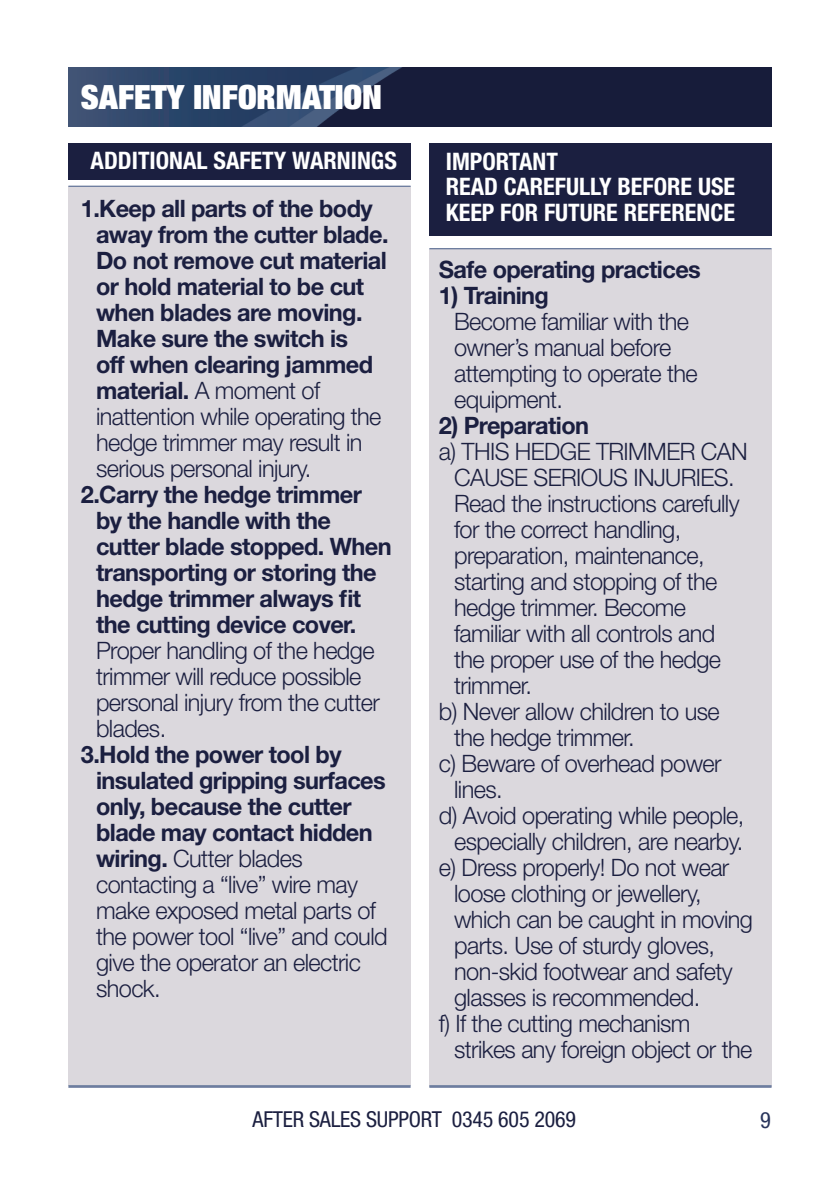
<style>
.page{position:relative;width:840px;height:1191px;background:#fff}
.page>*{position:absolute;margin:0;border:0;box-sizing:border-box;transform-origin:0 0}
.t1{font:900 expanded 33.6px "Helvetica Neue";color:#fff}
.t2{font:700 condensed 24.2px/25.4px "Helvetica Neue";color:#fff}
.t3{font:300 24px/26px "Helvetica Neue LT Std";letter-spacing:-.025em;color:#1b1f40}
.t4{font:700 24px/26px "Helvetica Neue LT Std";letter-spacing:-.025em;color:#1b1f40}
.t5{font:condensed 22.4px "Helvetica Neue LT Std";color:#28345b}
.t6{font:condensed 22px "Helvetica Neue LT Std";letter-spacing:-.01em;color:#1b1f40}
.s1{font-weight:300}
.s2{font-weight:700}
</style>
<div class="page">
<img style="left:68px;top:68px;width:703px;height:59px">
<div style="left:429px;top:143px;width:342px;height:92px;background:#1b1f40"></div>
<div style="left:429px;top:249px;width:342px;height:837px;background:#dbd8dd"></div>
<hr style="left:429px;top:248px;width:342px;height:1px;background:#6d7d9f">
<hr style="left:429px;top:1085px;width:342px;height:2px;background:#6d7d9f">
<div style="left:68px;top:186px;width:342px;height:900px;background:#dbd8dd"></div>
<hr style="left:68px;top:186px;width:342px;height:1px;background:#6d7d9f">
<hr style="left:68px;top:1085px;width:342px;height:2px;background:#6d7d9f">
<div style="left:68px;top:143px;width:342px;height:36px;background:#1b1f40"></div>
<h1 class="t1" style="left:81px;top:76px;width:302px">SAFETY INFORMATION</h1>
<p class="t2" style="left:91px;top:147px;width:307px">ADDITIONAL SAFETY WARNINGS</p>
<p class="t4" style="left:96px;top:195px;width:294px;text-indent:-15px">1.Keep all parts of the body away from the cutter blade.<br>Do not remove cut material or hold material to be cut when blades are moving.<br>Make sure the switch is<br>off when clearing jammed material. <span class="s1">A moment of inattention while operating the hedge trimmer may result in serious personal injury.</span></p>
<p class="t4" style="left:96px;top:481px;width:297px;text-indent:-15px">2.Carry the hedge trimmer by the handle with the cutter blade stopped. When transporting or storing the hedge trimmer always fit the cutting device cover.</p>
<p class="t3" style="left:96px;top:637px;width:285px">Proper handling of the hedge trimmer will reduce possible personal injury from the cutter blades.</p>
<p class="t3" style="left:96px;top:741px;width:293px;text-indent:-15px"><span class="s2">3.Hold the power tool by insulated gripping surfaces only, because the cutter blade may contact hidden wiring.</span> Cutter blades contacting a “live” wire may make exposed metal parts of the power tool “live” and could give the operator an electric shock.</p>
<p class="t2" style="left:445px;top:148px;width:291px">IMPORTANT<br>READ CAREFULLY BEFORE USE<br>KEEP FOR FUTURE REFERENCE</p>
<p class="t4" style="left:438px;top:256px;width:263px">Safe operating practices</p>
<p class="t4" style="left:438px;top:282px;width:111px">1) Training</p>
<p class="t3" style="left:454px;top:308px;width:245px">Become familiar with the owner’s manual before attempting to operate the equipment.</p>
<p class="t4" style="left:438px;top:412px;width:152px">2) Preparation</p>
<p class="t3" style="left:438px;top:438px;width:310px">a) THIS HEDGE TRIMMER CAN</p>
<p class="t3" style="left:454px;top:464px;width:282px">CAUSE SERIOUS INJURIES.</p>
<p class="t3" style="left:454px;top:490px;width:287px">Read the instructions carefully</p>
<p class="t3" style="left:454px;top:516px;width:228px">for the correct handling,</p>
<p class="t3" style="left:454px;top:542px;width:252px">preparation, maintenance,</p>
<p class="t3" style="left:454px;top:568px;width:264px">starting and stopping of the</p>
<p class="t3" style="left:454px;top:594px;width:233px">hedge trimmer. Become</p>
<p class="t3" style="left:454px;top:620px;width:262px">familiar with all controls and</p>
<p class="t3" style="left:454px;top:646px;width:268px">the proper use of the hedge</p>
<p class="t3" style="left:454px;top:672px;width:79px">trimmer.</p>
<p class="t3" style="left:438px;top:698px;width:282px">b) Never allow children to use</p>
<p class="t3" style="left:454px;top:724px;width:182px">the hedge trimmer.</p>
<p class="t3" style="left:438px;top:750px;width:284px">c) Beware of overhead power</p>
<p class="t3" style="left:454px;top:776px;width:50px">lines.</p>
<p class="t3" style="left:438px;top:802px;width:307px">d) Avoid operating while people,</p>
<p class="t3" style="left:454px;top:828px;width:290px">especially children, are nearby.</p>
<p class="t3" style="left:438px;top:854px;width:292px">e) Dress properly! Do not wear</p>
<p class="t3" style="left:454px;top:880px;width:249px">loose clothing or jewellery,</p>
<p class="t3" style="left:454px;top:906px;width:300px">which can be caught in moving</p>
<p class="t3" style="left:454px;top:932px;width:262px">parts. Use of sturdy gloves,</p>
<p class="t3" style="left:454px;top:958px;width:280px">non-skid footwear and safety</p>
<p class="t3" style="left:454px;top:984px;width:247px">glasses is recommended.</p>
<p class="t3" style="left:438px;top:1010px;width:253px">f) If the cutting mechanism</p>
<p class="t3" style="left:454px;top:1036px;width:299px">strikes any foreign object or the</p>
<p class="t6" style="left:252px;top:1106px;width:325px">AFTER SALES SUPPORT 0345 605 2069</p>
<p class="t5" style="left:759px;top:1107px;width:12px">9</p>
</div>
